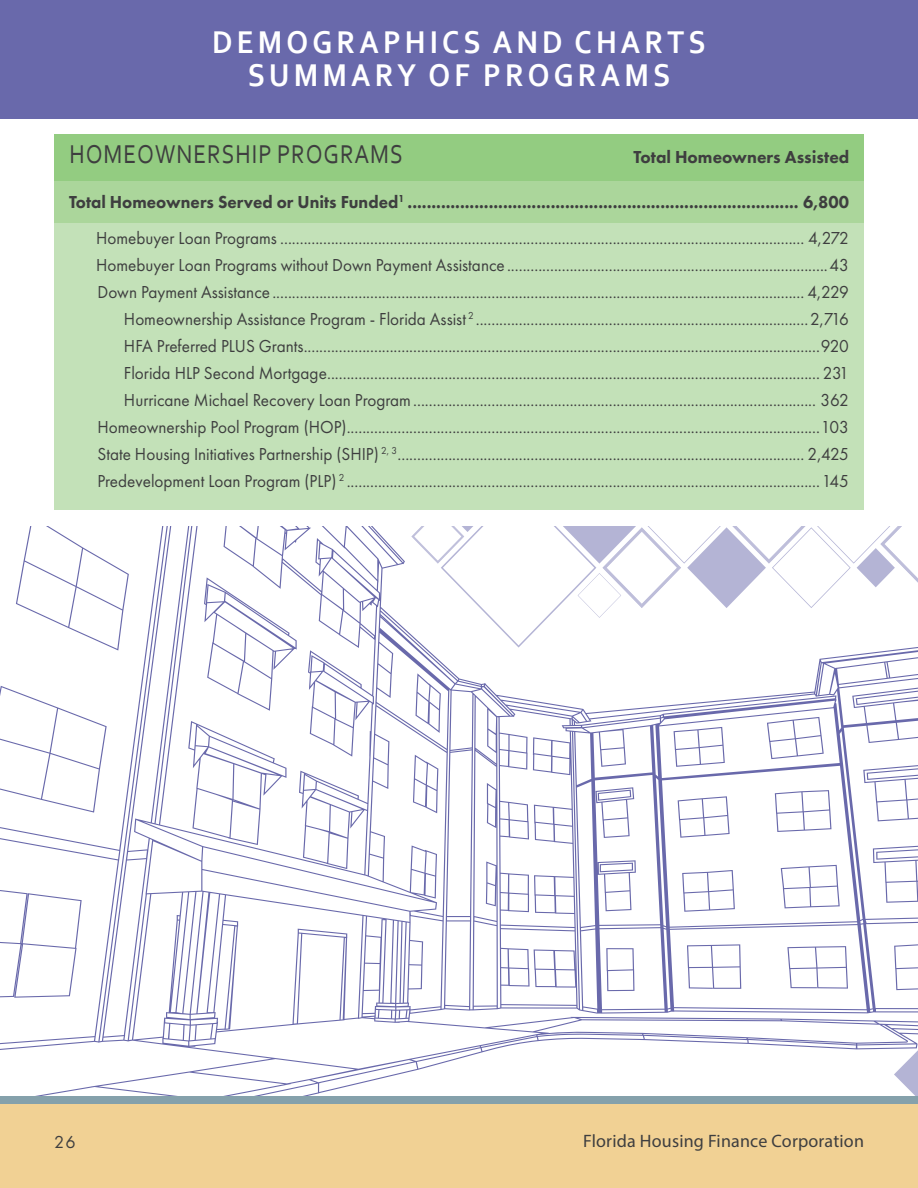
<style>
.page{position:relative;width:918px;height:1188px;background:#fff}
.page>*{position:absolute;margin:0;border:0;box-sizing:border-box;transform-origin:0 0}
.t1{font:700 33px "Corbel";letter-spacing:.14em;color:#fff;scale:.9 1}
.Paragraph_Style_1{font:27px "Corbel";letter-spacing:.04em;color:#3e3e3f;scale:.86 1}
.Paragraph_Style_1-2{font:18px "Futura PT";color:#3e3e3f;scale:.95 1}
.Paragraph_Style_1-3{font:800 18px "Futura PT";color:#3e3e3f;scale:.95 1}
.Paragraph_Style_1-4{font:18px "Myriad Pro";letter-spacing:.01em;color:#3e3e3f}
.Paragraph_Style_1-5{font:800 18px "Futura PT";color:#3e3e3f}
.Paragraph_Style_1-6{font:18px "Futura PT";color:#3e3e3f}
</style>
<div class="page">
<svg style="left:0;top:526px;width:917px;height:570px"></svg>
<div style="left:54px;top:180px;width:810px;height:43px;background:#abd69b"></div>
<div style="left:54px;top:134px;width:810px;height:46px;background:#93cc81"></div>
<div style="left:54px;top:223px;width:810px;height:287px;background:#c3e1b8"></div>
<svg style="left:894px;top:925px;width:24px;height:171px"></svg>
<div style="left:0;top:0;width:918px;height:119px;background:#6969ab"></div>
<div style="left:0;top:1096px;width:918px;height:92px;background:#85a1ab"></div>
<div style="left:0;top:1104px;width:918px;height:84px;background:#f1d194"></div>
<p class="t1" style="left:212px;top:21px;width:550px">DEMOGRAPHICS AND CHARTS</p>
<p class="t1" style="left:248px;top:54px;width:471px">SUMMARY OF PROGRAMS</p>
<p class="Paragraph_Style_1" style="left:69px;top:138px;width:389px">HOMEOWNERSHIP PROGRAMS</p>
<p class="Paragraph_Style_1-5" style="left:634px;top:146px;width:217px">Total Homeowners Assisted</p>
<p class="Paragraph_Style_1-3" style="left:69px;top:191px;width:823px">Total Homeowners Served or Units Funded<sup>1</sup> .................................................................................. 6,800</p>
<p class="Paragraph_Style_1-2" style="left:96px;top:228px;width:794px">Homebuyer Loan Programs ...................................................................................................................................... 4,272</p>
<p class="Paragraph_Style_1-2" style="left:96px;top:255px;width:794px">Homebuyer Loan Programs without Down Payment Assistance ..................................................................................43</p>
<p class="Paragraph_Style_1-2" style="left:97px;top:282px;width:793px">Down Payment Assistance ........................................................................................................................................ 4,229</p>
<p class="Paragraph_Style_1-2" style="left:124px;top:309px;width:765px">Homeownership Assistance Program - Florida Assist <sup>2</sup> .....................................................................................2,716</p>
<p class="Paragraph_Style_1-2" style="left:124px;top:336px;width:765px">HFA Preferred PLUS Grants....................................................................................................................................920</p>
<p class="Paragraph_Style_1-2" style="left:124px;top:363px;width:765px">Florida HLP Second Mortgage.............................................................................................................................. 231</p>
<p class="Paragraph_Style_1-2" style="left:124px;top:390px;width:765px">Hurricane Michael Recovery Loan Program....................................................................................................... 362</p>
<p class="Paragraph_Style_1-2" style="left:97px;top:417px;width:793px">Homeownership Pool Program (HOP).........................................................................................................................103</p>
<p class="Paragraph_Style_1-2" style="left:97px;top:444px;width:793px">State Housing Initiatives Partnership (SHIP) <sup>2,</sup> <sup>3</sup>........................................................................................................ 2,425</p>
<p class="Paragraph_Style_1-2" style="left:97px;top:471px;width:793px">Predevelopment Loan Program (PLP) <sup>2</sup> .........................................................................................................................145</p>
<p class="Paragraph_Style_1-6" style="left:54px;top:1131px;width:23px">26</p>
<p class="Paragraph_Style_1-4" style="left:583px;top:1130px;width:282px">Florida Housing Finance Corporation</p>
</div>
